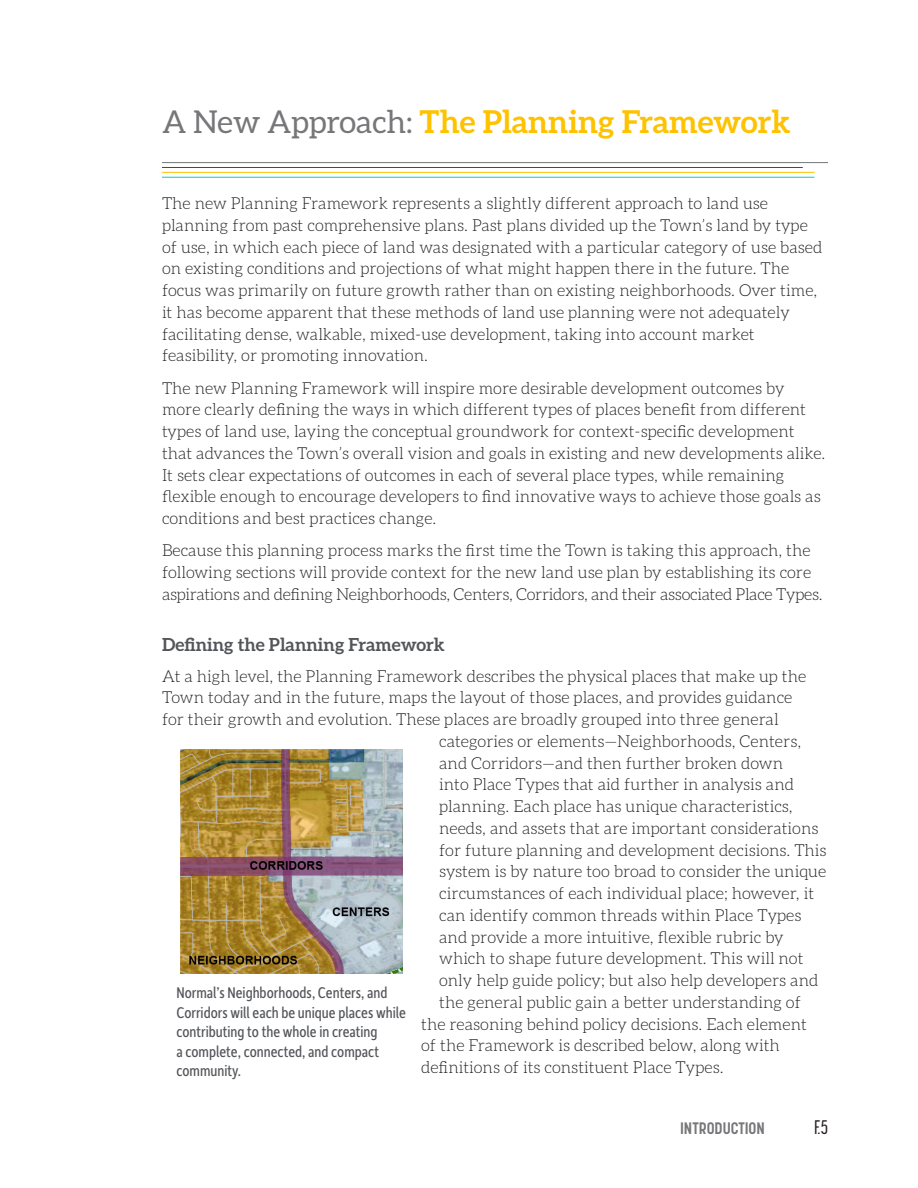
<style>
.page{position:relative;width:918px;height:1188px;background:#fff}
.page>*{position:absolute;margin:0;border:0;box-sizing:border-box;transform-origin:0 0}
.Headline{font:700 31.5px "Aleo";color:#fec200}
.t1{font:500 19.5px "Korolev Compressed";color:#231f20}
.Subhead_1{font:700 18px "Aleo";color:#54555a}
.Text{font:300 16.5px/21.8px "Aleo";color:#231f20}
.Text-2{font:16.5px/19.5px "Depot New Condensed";color:#54555a}
.t2{font:700 16.5px "Korolev Condensed";color:#77777a}
.s1{font-weight:400;color:#77777a}
</style>
<div class="page">
<img style="left:180px;top:749px;width:223px;height:225px">
<hr style="left:162px;top:162px;width:666px;height:1px;background:#77777a">
<hr style="left:162px;top:167px;width:641px;height:1px;background:#6f2c62">
<hr style="left:162px;top:172px;width:652px;height:1px;background:#fec200">
<hr style="left:162px;top:177px;width:652px;height:1px;background:#00cad4">
<p class="Headline" style="left:162px;top:103px;width:630px"><span class="s1">A New Approach:</span> The Planning Framework</p>
<p class="Text" style="left:162px;top:194px;width:662px">The new Planning Framework represents a slightly different approach to land use planning from past comprehensive plans. Past plans divided up the Town’s land by type of use, in which each piece of land was designated with a particular category of use based on existing conditions and projections of what might happen there in the future. The focus was primarily on future growth rather than on existing neighborhoods. Over time, it has become apparent that these methods of land use planning were not adequately facilitating dense, walkable, mixed-use development, taking into account market feasibility, or promoting innovation.</p>
<p class="Text" style="left:162px;top:378px;width:665px">The new Planning Framework will inspire more desirable development outcomes by more clearly defining the ways in which different types of places benefit from different types of land use, laying the conceptual groundwork for context-specific development that advances the Town’s overall vision and goals in existing and new developments alike.<br>It sets clear expectations of outcomes in each of several place types, while remaining flexible enough to encourage developers to find innovative ways to achieve those goals as conditions and best practices change.</p>
<p class="Text" style="left:162px;top:541px;width:662px">Because this planning process marks the first time the Town is taking this approach, the following sections will provide context for the new land use plan by establishing its core aspirations and defining Neighborhoods, Centers, Corridors, and their associated Place Types.</p>
<p class="Subhead_1" style="left:162px;top:633px;width:284px">Defining the Planning Framework</p>
<p class="Text" style="left:162px;top:666px;width:646px">At a high level, the Planning Framework describes the physical places that make up the</p>
<p class="Text" style="left:162px;top:688px;width:632px">Town today and in the future, maps the layout of those places, and provides guidance</p>
<p class="Text" style="left:162px;top:710px;width:618px">for their growth and evolution. These places are broadly grouped into three general</p>
<p class="Text" style="left:439px;top:731px;width:363px">categories or elements—Neighborhoods, Centers,</p>
<p class="Text" style="left:439px;top:753px;width:345px">and Corridors—and then further broken down</p>
<p class="Text" style="left:439px;top:775px;width:356px">into Place Types that aid further in analysis and</p>
<p class="Text" style="left:439px;top:797px;width:355px">planning. Each place has unique characteristics,</p>
<p class="Text" style="left:439px;top:818px;width:381px">needs, and assets that are important considerations</p>
<p class="Text" style="left:439px;top:840px;width:389px">for future planning and development decisions. This</p>
<p class="Text" style="left:439px;top:862px;width:389px">system is by nature too broad to consider the unique</p>
<p class="Text" style="left:439px;top:884px;width:376px">circumstances of each individual place; however, it</p>
<p class="Text" style="left:439px;top:905px;width:364px">can identify common threads within Place Types</p>
<p class="Text" style="left:439px;top:927px;width:346px">and provide a more intuitive, flexible rubric by</p>
<p class="Text" style="left:439px;top:949px;width:366px">which to shape future development. This will not</p>
<p class="Text" style="left:439px;top:971px;width:381px">only help guide policy; but also help developers and</p>
<p class="Text" style="left:439px;top:992px;width:363px">the general public gain a better understanding of</p>
<p class="Text" style="left:421px;top:1014px;width:387px">the reasoning behind policy decisions. Each element</p>
<p class="Text" style="left:421px;top:1036px;width:360px">of the Framework is described below, along with</p>
<p class="Text" style="left:421px;top:1058px;width:304px">definitions of its constituent Place Types.</p>
<p class="Text-2" style="left:176px;top:982px;width:231px">Normal’s Neighborhoods, Centers, and Corridors will each be unique places while contributing to the whole in creating<br>a complete, connected, and compact community.</p>
<p class="t2" style="left:680px;top:1118px;width:86px">INTRODUCTION</p>
<p class="t1" style="left:814px;top:1116px;width:15px">F.5</p>
</div>
